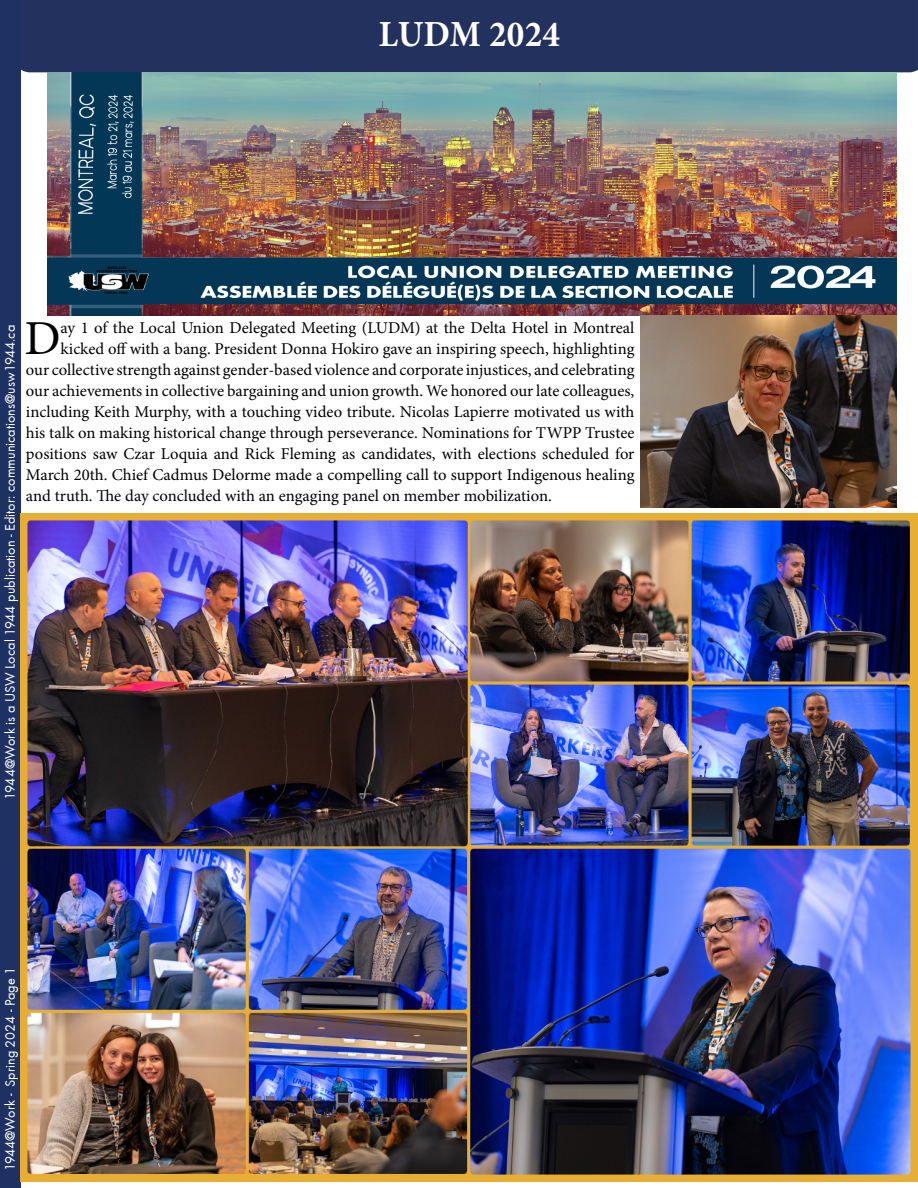
<style>
.page{position:relative;width:918px;height:1188px;background:#fff}
.page>*{position:absolute;margin:0;border:0;box-sizing:border-box;transform-origin:0 0}
.t1{font:48.75px "Minion Pro";color:#000}
.t2{font:700 36.9px "Minion Pro";letter-spacing:.01em;color:#fff;scale:.95 1}
.t3{font:16.5px "Minion Pro";color:#000}
.t4{font:14.25px "Futura T";color:#fff}
.s1{font-size:14.1px}
</style>
<div class="page">
<div style="left:20px;top:0;width:897px;height:72px;background:#23315f"></div>
<div style="left:0;top:0;width:20px;height:1188px;background:#1f3162"></div>
<svg style="left:917px;top:0;width:1px;height:71px"></svg>
<img style="left:20px;top:513px;width:898px;height:669px">
<img style="left:48px;top:72px;width:849px;height:243px">
<img style="left:640px;top:315px;width:257px;height:192px">
<h2 class="t2" style="left:379px;top:8px;width:192px">LUDM 2024</h2>
<h1 class="t1" style="left:24px;top:306px;width:38px">D</h1>
<p class="t3" style="left:61px;top:316px;width:575px">ay 1 of the Local Union Delegated Meeting (LUDM) at the Delta Hotel in Montreal</p>
<p class="t4" style="left:2px;top:800px;width:476px;rotate:-90deg">1944@Work is a USW Local 1944 publication - Editor: communications@usw1944.ca</p>
<p class="t3" style="left:61px;top:337px;width:576px">kicked off with a bang. President Donna Hokiro gave an inspiring speech, highlighting</p>
<p class="t3" style="left:26px;top:358px;width:610px">our collective strength against gender-based violence and corporate injustices, and celebrating</p>
<p class="t3" style="left:26px;top:379px;width:610px">our achievements in collective bargaining and union growth. We honored our late colleagues,</p>
<p class="t3" style="left:26px;top:400px;width:610px">including Keith Murphy, with a touching video tribute. Nicolas Lapierre motivated us with</p>
<p class="t3" style="left:26px;top:421px;width:610px">his talk on making historical change through perseverance. Nominations for TWPP Trustee</p>
<p class="t3" style="left:26px;top:442px;width:610px">positions saw Czar Loquia and Rick Fleming as candidates, with elections scheduled for</p>
<p class="t3" style="left:26px;top:463px;width:610px">March 20th. Chief Cadmus Delorme made a compelling call to support Indigenous healing</p>
<p class="t3" style="left:26px;top:484px;width:528px">and truth. The day concluded with an engaging panel on member mobilization.</p>
<p class="t4" style="left:2px;top:1171px;width:206px;rotate:-90deg">1944@Work - <span class="s1">Spring 2024</span> - Page 1</p>
</div>
